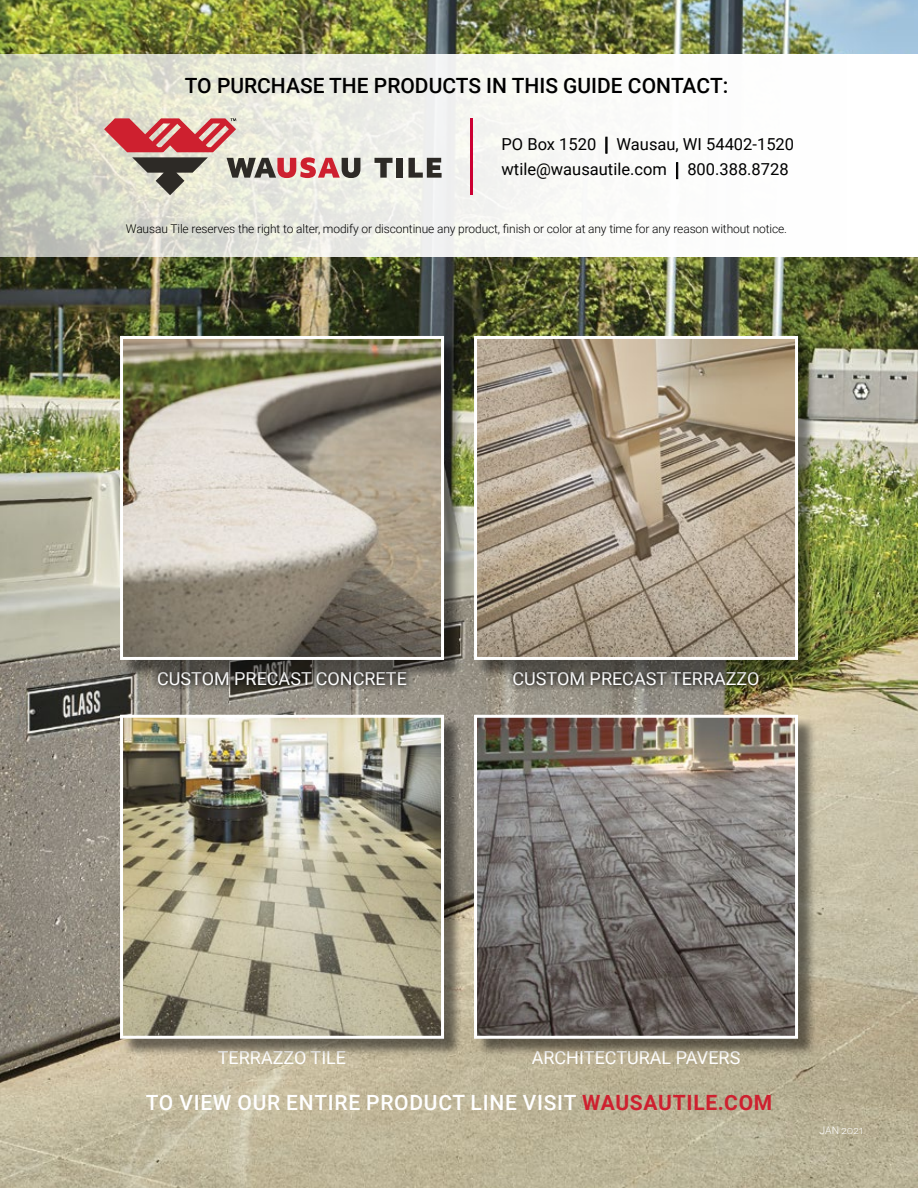
<style>
.page{position:relative;width:918px;height:1188px;background:#fff}
.page>*{position:absolute;margin:0;border:0;box-sizing:border-box;transform-origin:0 0}
.t1{font:500 21px "Roboto";letter-spacing:.035em;color:#fff}
.t2{font:500 21px "Roboto";color:#000}
.t3{font:18px "Roboto";color:#fff}
.t4{font:16.5px/25.5px "Roboto";color:#000}
.t5{font:300 12px "Roboto";letter-spacing:-.01em;color:#000}
.t6{font:300 10.5px "Roboto";letter-spacing:-.015em;color:#fff}
.s1{font-size:18.9px}
.s2{font-weight:700;color:#ce202f}
</style>
<div class="page">
<img style="left:0;top:0;width:918px;height:1188px">
<svg style="left:0;top:54px;width:918px;height:202px"></svg>
<svg style="left:409px;top:158px;width:33px;height:20px"></svg>
<div style="left:397px;top:158px;width:6px;height:20px;background:#2d2a26"></div>
<svg style="left:374px;top:158px;width:19px;height:20px"></svg>
<svg style="left:104px;top:118px;width:256px;height:77px"></svg>
<hr style="left:471px;top:118px;width:2px;height:77px;background:#c03">
<div style="left:150px;top:664px;width:264px;height:29px;background:#000;opacity:.75"></div>
<div style="left:122px;top:338px;width:340px;height:340px;background:#000;opacity:.5"></div>
<img style="left:124px;top:340px;width:316px;height:316px">
<div style="left:120px;top:336px;width:324px;height:324px;border:3px solid #fff"></div>
<div style="left:505px;top:664px;width:262px;height:29px;background:#000;opacity:.75"></div>
<div style="left:476px;top:338px;width:340px;height:340px;background:#000;opacity:.5"></div>
<img style="left:478px;top:340px;width:316px;height:316px">
<div style="left:474px;top:336px;width:324px;height:324px;border:3px solid #fff"></div>
<div style="left:476px;top:717px;width:340px;height:340px;background:#000;opacity:.5"></div>
<img style="left:478px;top:719px;width:316px;height:316px">
<div style="left:474px;top:715px;width:324px;height:324px;border:3px solid #fff"></div>
<div style="left:122px;top:717px;width:340px;height:340px;background:#000;opacity:.5"></div>
<img style="left:124px;top:719px;width:316px;height:316px">
<div style="left:120px;top:715px;width:324px;height:324px;border:3px solid #fff"></div>
<h1 class="t2" style="left:185px;top:70px;width:545px">TO PURCHASE THE PRODUCTS IN THIS GUIDE CONTACT:</h1>
<h3 class="t4" style="left:502px;top:131px;width:294px">PO Box 1520 <span class="s1">|</span> Wausau, WI 54402-1520 wtile@wausautile.com <span class="s1">|</span> 800.388.8728</h3>
<p class="t5" style="left:126px;top:220px;width:663px">Wausau Tile reserves the right to alter, modify or discontinue any product, finish or color at any time for any reason without notice.</p>
<h2 class="t3" style="left:157px;top:666px;width:251px">CUSTOM PRECAST CONCRETE</h2>
<h2 class="t3" style="left:513px;top:666px;width:248px">CUSTOM PRECAST TERRAZZO</h2>
<h2 class="t3" style="left:532px;top:1045px;width:210px">ARCHITECTURAL PAVERS</h2>
<h1 class="t1" style="left:146px;top:1088px;width:628px">TO VIEW OUR ENTIRE PRODUCT LINE VISIT <span class="s2">WAUSAUTILE.COM</span></h1>
<h2 class="t3" style="left:218px;top:1045px;width:130px">TERRAZZO TILE</h2>
<p class="t6" style="left:820px;top:1123px;width:46px">JAN 2021</p>
</div>
